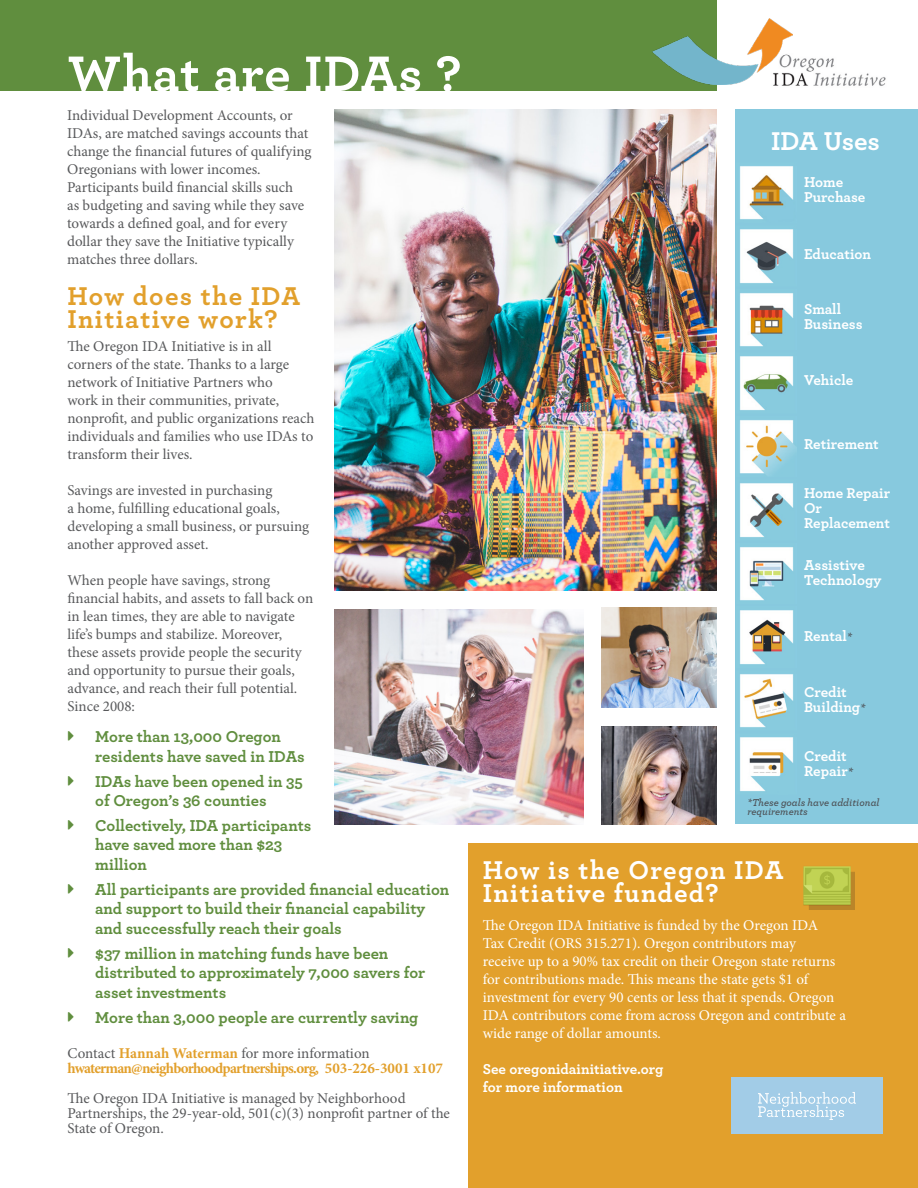
<style>
.page{position:relative;width:918px;height:1188px;background:#fff}
.page>*{position:absolute;margin:0;border:0;box-sizing:border-box;transform-origin:0 0}
.H1___Left{font:700 52.5px "Archer";letter-spacing:.02em;color:#fff}
.H1___Left-2{font:700 27px/22.5px "Archer";letter-spacing:.05em;color:#fff}
.H1___Left-3{font:700 27px/22.5px "Archer";letter-spacing:.05em;color:#e2a02c}
.Image_Caption{font:700 27px "Archer";letter-spacing:-.005em;color:#fff}
.t1{font:700 16.5px/19.5px "Archer";color:#608e3e}
.BC1___Left{font:15px/18px "Minion Pro";letter-spacing:-.005em;color:#58595b}
.BC1___Left-2{font:15px/18px "Minion Pro";letter-spacing:-.005em;color:#fff}
.BC1___Left-3{font:700 15px/15px "Archer";color:#fff}
.BC1___Left-4{font:700 15px "Minion Pro";letter-spacing:-.05em;color:#e2a02c}
.BC1___Left-5{font:italic 600 10.5px/9px "Archer";color:#4d5156}
.s1{font-weight:700;color:#e2a02c}
.s2{font-weight:600;font-style:italic;font-size:12px;color:#4d5156}
</style>
<div class="page">
<img style="left:334px;top:609px;width:250px;height:216px">
<div style="left:736px;top:109px;width:182px;height:715px;background:#87c9de"></div>
<img style="left:602px;top:608px;width:115px;height:100px">
<img style="left:334px;top:109px;width:383px;height:482px">
<img style="left:602px;top:726px;width:115px;height:99px">
<img style="left:740px;top:229px;width:54px;height:55px">
<img style="left:740px;top:166px;width:54px;height:54px">
<img style="left:740px;top:293px;width:54px;height:54px">
<img style="left:740px;top:483px;width:54px;height:55px">
<img style="left:740px;top:547px;width:54px;height:54px">
<img style="left:740px;top:674px;width:54px;height:54px">
<img style="left:740px;top:737px;width:54px;height:55px">
<img style="left:740px;top:610px;width:54px;height:55px">
<img style="left:740px;top:356px;width:54px;height:55px">
<img style="left:740px;top:420px;width:57px;height:55px">
<div style="left:468px;top:843px;width:450px;height:345px;background:#e2a02c"></div>
<img style="left:803px;top:866px;width:52px;height:44px">
<img style="left:704px;top:58px;width:182px;height:33px">
<div style="left:0;top:0;width:717px;height:90px;background:#608e3e"></div>
<div style="left:731px;top:1078px;width:152px;height:56px;background:#a2cce7"></div>
<svg style="left:758px;top:1092px;width:98px;height:28px"></svg>
<svg style="left:717px;top:18px;width:81px;height:72px"></svg>
<img style="left:652px;top:19px;width:141px;height:66px">
<p class="H1___Left" style="left:68px;top:32px;width:396px">What are IDAs ?</p>
<p class="BC1___Left" style="left:67px;top:107px;width:246px">Individual Development Accounts, or IDAs, are matched savings accounts that change the financial futures of qualifying Oregonians with lower incomes.<br>Participants build financial skills such<br>as budgeting and saving while they save towards a defined goal, and for every dollar they save the Initiative typically matches three dollars.</p>
<p class="H1___Left-3" style="left:68px;top:283px;width:234px">How does the IDA<br>Initiative work?</p>
<p class="BC1___Left" style="left:68px;top:338px;width:248px">The Oregon IDA Initiative is in all corners of the state. Thanks to a large network of Initiative Partners who<br>work in their communities, private, nonprofit, and public organizations reach individuals and families who use IDAs to transform their lives.</p>
<p class="BC1___Left" style="left:68px;top:482px;width:243px">Savings are invested in purchasing<br>a home, fulfilling educational goals, developing a small business, or pursuing another approved asset.</p>
<p class="BC1___Left" style="left:68px;top:572px;width:247px">When people have savings, strong financial habits, and assets to fall back on in lean times, they are able to navigate life’s bumps and stabilize. Moreover, these assets provide people the security and opportunity to pursue their goals, advance, and reach their full potential.<br>Since 2008:</p>
<p class="t1" style="left:95px;top:726px;width:211px">More than 13,000 Oregon residents have saved in IDAs</p>
<p class="t1" style="left:95px;top:770px;width:209px">IDAs have been opened in 35 of Oregon’s 36 counties</p>
<p class="t1" style="left:95px;top:815px;width:218px">Collectively, IDA participants have saved more than $23 million</p>
<p class="t1" style="left:95px;top:878px;width:356px">All participants are provided financial education and support to build their financial capability and successfully reach their goals</p>
<p class="t1" style="left:95px;top:942px;width:332px">$37 million in matching funds have been distributed to approximately 7,000 savers for asset investments</p>
<p class="t1" style="left:95px;top:1006px;width:325px">More than 3,000 people are currently saving</p>
<p class="BC1___Left" style="left:68px;top:1044px;width:304px">Contact <span class="s1">Hannah Waterman</span> for more information</p>
<p class="BC1___Left-4" style="left:68px;top:1058px;width:377px">hwaterman@neighborhoodpartnerships.org, 503-226-3001 x107</p>
<p class="BC1___Left" style="left:68px;top:1091px;width:384px;line-height:15px">The Oregon IDA Initiative is managed by Neighborhood<br>Partnerships, the 29-year-old, 501(c)(3) nonprofit partner of the<br>State of Oregon.</p>
<p class="Image_Caption" style="left:771px;top:120px;width:110px">IDA Uses</p>
<p class="BC1___Left-3" style="left:804px;top:173px;width:41px">Home</p>
<p class="BC1___Left-3" style="left:804px;top:188px;width:63px">Purchase</p>
<p class="BC1___Left-3" style="left:804px;top:245px;width:69px">Education</p>
<p class="BC1___Left-3" style="left:804px;top:301px;width:39px">Small</p>
<p class="BC1___Left-3" style="left:804px;top:316px;width:60px">Business</p>
<p class="BC1___Left-3" style="left:804px;top:372px;width:51px">Vehicle</p>
<p class="BC1___Left-3" style="left:804px;top:436px;width:76px">Retirement</p>
<p class="BC1___Left-3" style="left:804px;top:484px;width:88px">Home Repair</p>
<p class="BC1___Left-3" style="left:804px;top:499px;width:87px">Or<br>Replacement</p>
<p class="BC1___Left-3" style="left:804px;top:556px;width:62px">Assistive</p>
<p class="BC1___Left-3" style="left:804px;top:571px;width:79px">Technology</p>
<p class="BC1___Left-3" style="left:804px;top:627px;width:49px">Rental<span class="s2">*</span></p>
<p class="BC1___Left-3" style="left:804px;top:684px;width:44px">Credit</p>
<p class="BC1___Left-3" style="left:804px;top:699px;width:63px">Building<span class="s2">*</span></p>
<p class="BC1___Left-3" style="left:804px;top:747px;width:44px">Credit</p>
<p class="BC1___Left-3" style="left:804px;top:762px;width:50px">Repair<span class="s2">*</span></p>
<p class="BC1___Left-5" style="left:748px;top:797px;width:134px">*These goals have additional requirements</p>
<p class="H1___Left-2" style="left:483px;top:857px;width:302px">How is the Oregon IDA<br>Initiative funded?</p>
<p class="BC1___Left-2" style="left:483px;top:916px;width:365px">The Oregon IDA Initiative is funded by the Oregon IDA<br>Tax Credit (ORS 315.271). Oregon contributors may<br>receive up to a 90% tax credit on their Oregon state returns for contributions made. This means the state gets $1 of investment for every 90 cents or less that it spends. Oregon IDA contributors come from across Oregon and contribute a wide range of dollar amounts.</p>
<p class="BC1___Left-3" style="left:483px;top:1061px;width:182px">See oregonidainitiative.org</p>
<p class="BC1___Left-3" style="left:483px;top:1079px;width:141px">for more information</p>
</div>
